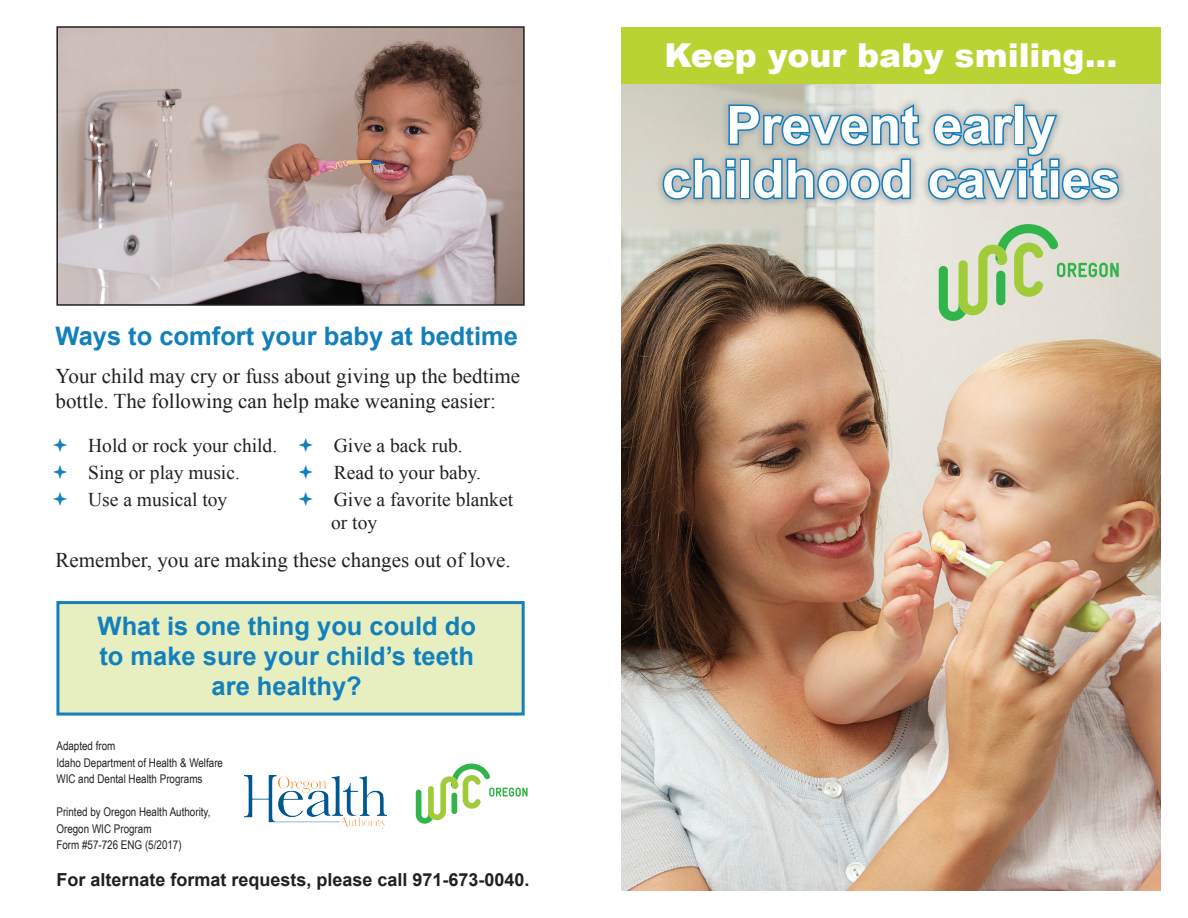
<style>
.page{position:relative;width:1188px;height:918px;background:#fff}
.page>*{position:absolute;margin:0;border:0;box-sizing:border-box;transform-origin:0 0}
.t1{font:700 52.5px/54px "Arial";color:#fff;text-align:center}
.t2{font:900 33px "Arial";color:#fff}
.t3{font:700 25.5px/30px "Arial";color:#1280bd;text-align:center}
.t4{font:21px/25.2px "Times New Roman";color:#231f20}
.t5{font:19.5px/22.5px "Times New Roman";color:#231f20}
.t6{font:700 18px "Arial";color:#231f20}
.t7{font:12px/16.5px "Arial Narrow";color:#231f20}
</style>
<div class="page">
<img style="left:621px;top:84px;width:540px;height:807px">
<div style="left:654px;top:94px;width:474px;height:115px;background:#fff;opacity:.75"></div>
<svg style="left:661px;top:102px;width:460px;height:100px;background:#9eb9c4"></svg>
<img style="left:245px;top:776px;width:141px;height:53px">
<svg style="left:416px;top:764px;width:112px;height:60px"></svg>
<div style="left:621px;top:27px;width:540px;height:57px;background:#b9d432"></div>
<img style="left:59px;top:29px;width:463px;height:274px">
<div style="left:56px;top:26px;width:469px;height:280px;border:2px solid #231f20"></div>
<svg style="left:939px;top:224px;width:180px;height:97px;background:#c6d8b3"></svg>
<div style="left:56px;top:601px;width:469px;height:115px;background:#e7efc1;border:3px solid #1280bd"></div>
<h3 class="t3" style="left:56px;top:321px;width:464px">Ways to comfort your baby at bedtime</h3>
<h3 class="t4" style="left:56px;top:363px;width:466px">Your child may cry or fuss about giving up the bedtime bottle. The following can help make weaning easier:</h3>
<h3 class="t5" style="left:88px;top:434px;width:191px">Hold or rock your child.</h3>
<h3 class="t5" style="left:334px;top:434px;width:130px">Give a back rub.</h3>
<h3 class="t5" style="left:88px;top:461px;width:153px">Sing or play music.</h3>
<h3 class="t5" style="left:334px;top:461px;width:149px">Read to your baby.</h3>
<h3 class="t5" style="left:88px;top:488px;width:141px">Use a musical toy</h3>
<h3 class="t5" style="left:331px;top:488px;width:183px">Give a favorite blanket or toy</h3>
<h3 class="t4" style="left:56px;top:547px;width:457px">Remember, you are making these changes out of love.</h3>
<h3 class="t3" style="left:98px;top:612px;width:380px">What is one thing you could do to make sure your child’s teeth are healthy?</h3>
<p class="t7" style="left:56px;top:737px;width:168px">Adapted from<br>Idaho Department of Health &amp; Welfare<br>WIC and Dental Health Programs</p>
<p class="t7" style="left:56px;top:803px;width:156px">Printed by Oregon Health Authority,<br>Oregon WIC Program<br>Form #57-726 ENG (5/2017)</p>
<h3 class="t6" style="left:56px;top:867px;width:475px">For alternate format requests, please call 971-673-0040.</h3>
<h2 class="t2" style="left:664px;top:31px;width:455px">Keep your baby smiling...</h2>
<h1 class="t1" style="left:662px;top:100px;width:460px">Prevent early childhood cavities</h1>
</div>
